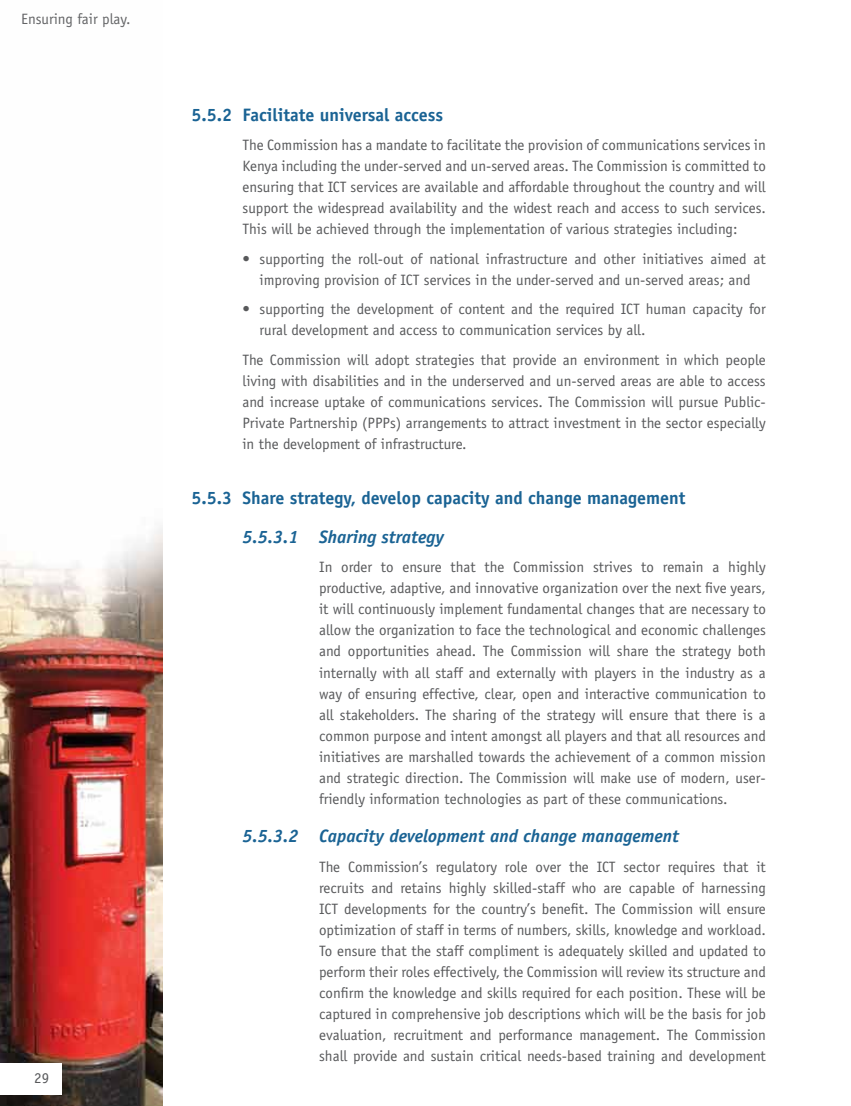
<style>
.page{position:relative;width:851px;height:1106px;background:#fff}
.page>*{position:absolute;margin:0;border:0;box-sizing:border-box;transform-origin:0 0}
.t1{font:700 18px "Officina Sans";color:#1a6394}
.t2{font:italic 700 18px "Officina Sans";color:#1a6394}
.t3{font:15px/21px "Officina Sans";color:#58595b;text-align:justify}
.t4{font:15px "Officina Sans";color:#636466}
</style>
<div class="page">
<img style="left:0;top:527px;width:162px;height:579px">
<div style="left:0;top:1063px;width:61px;height:31px;background:#fff"></div>
<p class="t4" style="left:21px;top:10px;width:111px">Ensuring fair play.</p>
<p class="t3" style="left:34px;top:1067px;width:16px">29</p>
<p class="t1" style="left:191px;top:103px;width:253px">5.5.2 Facilitate universal access</p>
<p class="t3" style="left:242px;top:134px;width:524px">The Commission has a mandate to facilitate the provision of communications services in Kenya including the under-served and un-served areas. The Commission is committed to ensuring that ICT services are available and affordable throughout the country and will support the widespread availability and the widest reach and access to such services.<br>This will be achieved through the implementation of various strategies including:</p>
<p class="t3" style="left:242px;top:248px;width:524px;text-align:center">• supporting the roll-out of national infrastructure and other initiatives aimed at improving provision of ICT services in the under-served and un-served areas; and</p>
<p class="t3" style="left:259px;top:298px;width:507px;text-indent:-17px">• supporting the development of content and the required ICT human capacity for rural development and access to communication services by all.</p>
<p class="t3" style="left:242px;top:349px;width:525px">The Commission will adopt strategies that provide an environment in which people living with disabilities and in the underserved and un-served areas are able to access and increase uptake of communications services. The Commission will pursue Public-Private Partnership (PPPs) arrangements to attract investment in the sector especially in the development of infrastructure.</p>
<p class="t1" style="left:191px;top:487px;width:495px">5.5.3 Share strategy, develop capacity and change management</p>
<p class="t2" style="left:242px;top:526px;width:203px">5.5.3.1 Sharing strategy</p>
<p class="t3" style="left:319px;top:557px;width:448px">In order to ensure that the Commission strives to remain a highly productive, adaptive, and innovative organization over the next five years, it will continuously implement fundamental changes that are necessary to allow the organization to face the technological and economic challenges and opportunities ahead. The Commission will share the strategy both internally with all staff and externally with players in the industry as a way of ensuring effective, clear, open and interactive communication to all stakeholders. The sharing of the strategy will ensure that there is a common purpose and intent amongst all players and that all resources and initiatives are marshalled towards the achievement of a common mission and strategic direction. The Commission will make use of modern, user&shy;friendly information technologies as part of these communications.</p>
<p class="t2" style="left:242px;top:825px;width:438px">5.5.3.2 Capacity development and change management</p>
<p class="t3" style="left:319px;top:856px;width:448px">The Commission’s regulatory role over the ICT sector requires that it recruits and retains highly skilled-staff who are capable of harnessing ICT developments for the country’s benefit. The Commission will ensure optimization of staff in terms of numbers, skills, knowledge and workload.<br>To ensure that the staff compliment is adequately skilled and updated to perform their roles effectively, the Commission will review its structure and confirm the knowledge and skills required for each position. These will be captured in comprehensive job descriptions which will be the basis for job evaluation, recruitment and performance management. The Commission shall provide and sustain critical needs-based training and development</p>
</div>
